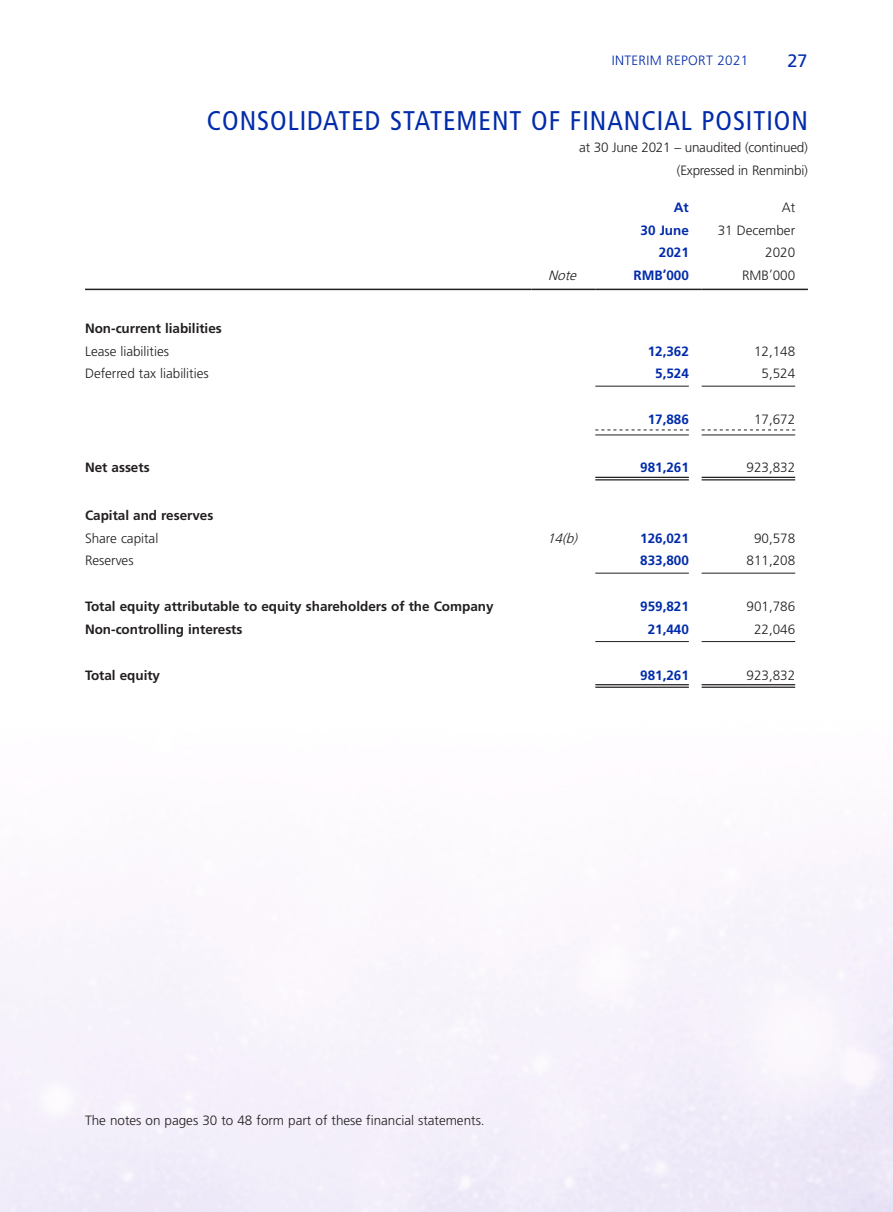
<style>
.page{position:relative;width:893px;height:1212px;background:#fff}
.page>*{position:absolute;margin:0;border:0;box-sizing:border-box;transform-origin:0 0}
.t1{font:condensed 27px "Frutiger LT Std";letter-spacing:.035em;color:#002baa}
.t2{font:18px "Frutiger LT Std";color:#002baa}
.t3{font:300 13.5px/22.5px "Frutiger LT Std";color:#231f20;text-align:right}
.t4{font:700 13.5px "Frutiger LT Std";color:#231f20}
.t5{font:700 13.5px/22.5px "Frutiger LT Std";color:#002baa;text-align:right}
.t6{font:300 13.5px/23.4px "Frutiger LT Std";letter-spacing:-.02em;color:#231f20;text-align:right}
.t7{font:300 13.5px "Frutiger LT Std";letter-spacing:.025em;color:#002baa}
.t8{font:italic 300 13.5px "Frutiger LT Std";color:#231f20}
</style>
<div class="page">
<hr style="left:85px;top:289px;width:446px;height:1px;background:#231f20">
<hr style="left:531px;top:289px;width:64px;height:1px;background:#231f20">
<hr style="left:595px;top:289px;width:107px;height:1px;background:#231f20">
<hr style="left:702px;top:289px;width:106px;height:1px;background:#231f20">
<hr style="left:595px;top:386px;width:94px;height:1px;background:#231f20">
<hr style="left:702px;top:386px;width:93px;height:1px;background:#231f20">
<svg style="left:595px;top:430px;width:94px;height:1px"></svg>
<hr style="left:595px;top:435px;width:94px;height:1px;background:#231f20">
<svg style="left:702px;top:430px;width:93px;height:1px"></svg>
<hr style="left:702px;top:435px;width:93px;height:1px;background:#231f20">
<hr style="left:595px;top:477px;width:94px;height:1px;background:#231f20">
<hr style="left:595px;top:479px;width:94px;height:1px;background:#231f20">
<hr style="left:702px;top:477px;width:93px;height:1px;background:#231f20">
<hr style="left:702px;top:479px;width:93px;height:1px;background:#231f20">
<hr style="left:595px;top:573px;width:94px;height:1px;background:#231f20">
<hr style="left:702px;top:573px;width:93px;height:1px;background:#231f20">
<hr style="left:595px;top:641px;width:94px;height:1px;background:#231f20">
<hr style="left:702px;top:641px;width:93px;height:1px;background:#231f20">
<hr style="left:595px;top:684px;width:94px;height:1px;background:#231f20">
<hr style="left:595px;top:686px;width:94px;height:2px;background:#231f20">
<hr style="left:702px;top:684px;width:93px;height:1px;background:#231f20">
<hr style="left:702px;top:686px;width:93px;height:2px;background:#231f20">
<p class="t7" style="left:612px;top:52px;width:138px">INTERIM REPORT 2021</p>
<h2 class="t2" style="left:787px;top:51px;width:22px">27</h2>
<h1 class="t1" style="left:207px;top:105px;width:603px">CONSOLIDATED STATEMENT OF FINANCIAL POSITION</h1>
<p class="t6" style="left:579px;top:136px;width:230px">at 30 June 2021 – unaudited (continued) (Expressed in Renminbi)</p>
<p class="t5" style="left:641px;top:196px;width:50px">At<br>30 June<br>2021</p>
<p class="t3" style="left:718px;top:196px;width:79px">At<br>31 December<br>2020</p>
<p class="t8" style="left:548px;top:267px;width:33px">Note</p>
<p class="t5" style="left:633px;top:264px;width:57px">RMB’000</p>
<p class="t3" style="left:742px;top:264px;width:55px">RMB’000</p>
<p class="t4" style="left:85px;top:321px;width:138px">Non-current liabilities</p>
<p class="t3" style="left:85px;top:340px;width:85px">Lease liabilities</p>
<p class="t5" style="left:648px;top:340px;width:43px">12,362</p>
<p class="t3" style="left:754px;top:340px;width:43px">12,148</p>
<p class="t3" style="left:85px;top:363px;width:125px">Deferred tax liabilities</p>
<p class="t5" style="left:655px;top:363px;width:35px">5,524</p>
<p class="t3" style="left:761px;top:363px;width:35px">5,524</p>
<p class="t5" style="left:648px;top:408px;width:43px">17,886</p>
<p class="t3" style="left:754px;top:409px;width:43px">17,672</p>
<p class="t4" style="left:85px;top:460px;width:66px">Net assets</p>
<p class="t5" style="left:640px;top:456px;width:50px">981,261</p>
<p class="t3" style="left:747px;top:457px;width:50px">923,832</p>
<p class="t4" style="left:85px;top:508px;width:130px">Capital and reserves</p>
<p class="t3" style="left:85px;top:527px;width:75px">Share capital</p>
<p class="t8" style="left:547px;top:531px;width:36px">14(b)</p>
<p class="t5" style="left:640px;top:527px;width:50px">126,021</p>
<p class="t3" style="left:754px;top:527px;width:43px">90,578</p>
<p class="t3" style="left:85px;top:550px;width:50px">Reserves</p>
<p class="t5" style="left:640px;top:549px;width:50px">833,800</p>
<p class="t3" style="left:747px;top:550px;width:50px">811,208</p>
<p class="t4" style="left:85px;top:599px;width:410px">Total equity attributable to equity shareholders of the Company</p>
<p class="t5" style="left:640px;top:595px;width:50px">959,821</p>
<p class="t3" style="left:747px;top:596px;width:50px">901,786</p>
<p class="t4" style="left:85px;top:621px;width:159px">Non-controlling interests</p>
<p class="t5" style="left:648px;top:618px;width:43px">21,440</p>
<p class="t3" style="left:754px;top:618px;width:43px">22,046</p>
<p class="t4" style="left:85px;top:667px;width:77px">Total equity</p>
<p class="t5" style="left:640px;top:664px;width:50px">981,261</p>
<p class="t3" style="left:747px;top:664px;width:50px">923,832</p>
<p class="t3" style="left:85px;top:1109px;width:401px">The notes on pages 30 to 48 form part of these financial statements.</p>
</div>
